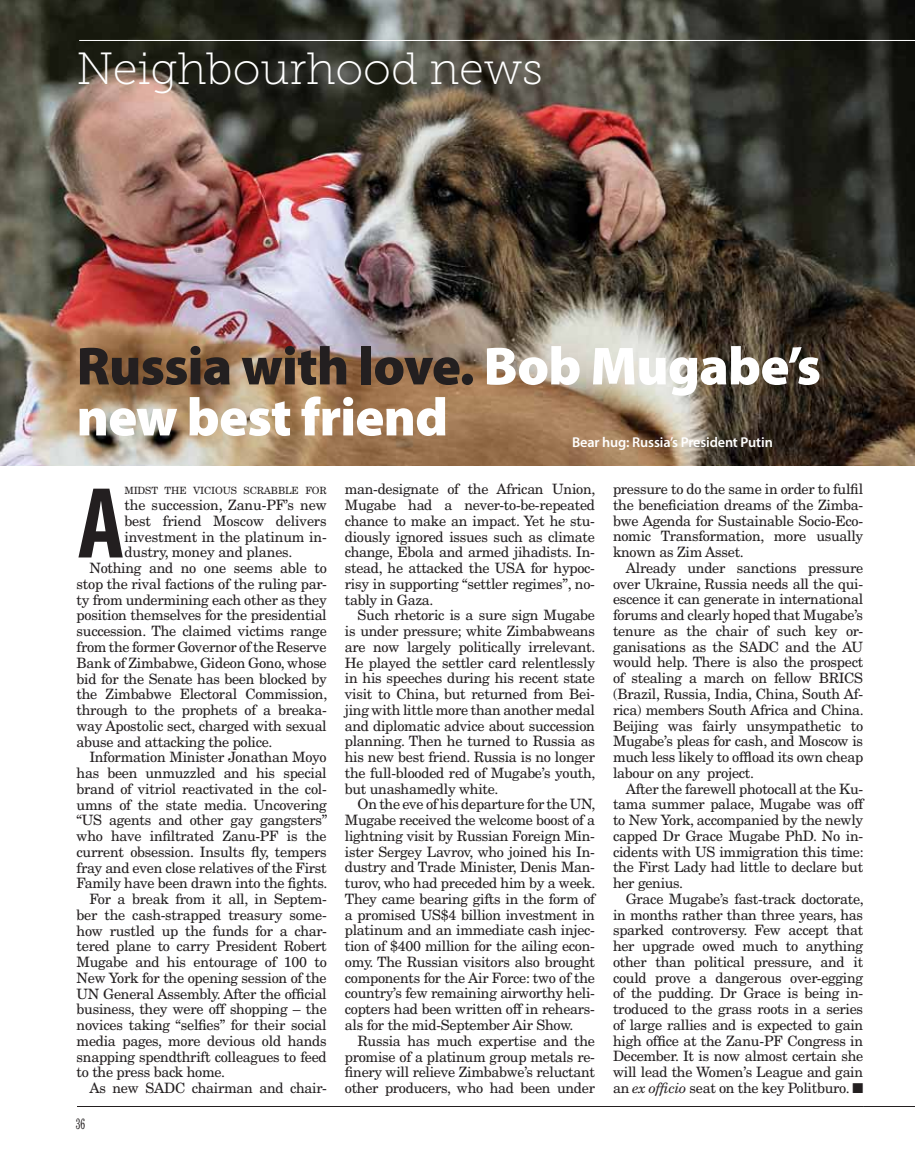
<style>
.page{position:relative;width:915px;height:1170px;background:#fff}
.page>*{position:absolute;margin:0;border:0;box-sizing:border-box;transform-origin:0 0}
.t1{font:700 condensed 102px "Myriad Pro";color:#231f20}
.t2{font:900 54px/51px "Myriad Pro";letter-spacing:-.015em;color:#fff}
.t3{font:45px "Museo Slab 100";color:#fff}
.t4{font:15px "New Century Schlbk LT Std";color:#231f20;scale:.56 1}
.t5{font:14.25px/15.8px "New Century Schlbk LT Std";letter-spacing:-.02em;color:#231f20;text-align:justify}
.t6{font:600 14.25px "Myriad Pro";letter-spacing:-.01em;color:#fff}
.t7{font:10.05px "New Century Schlbk LT Std";letter-spacing:-.015em;color:#231f20}
.s1{color:#231f20}
.s2{font-style:italic}
</style>
<div class="page">
<hr style="left:77px;top:1105px;width:786px;height:1px;background:#231f20">
<hr style="left:862px;top:1105px;width:52px;height:1px;background:#231f20">
<img style="left:0;top:0;width:914px;height:466px">
<hr style="left:79px;top:40px;width:835px;height:1px;background:#fff">
<h3 class="t3" style="left:77px;top:44px;width:467px">Neighbourhood news</h3>
<h2 class="t2" style="left:77px;top:338px;width:745px"><span class="s1">Russia with love.</span> Bob Mugabe’s new best friend</h2>
<p class="t6" style="left:572px;top:433px;width:202px">Bear hug: Russia’s President Putin</p>
<h1 class="t1" style="left:78px;top:459px;width:48px">A</h1>
<p class="t7" style="left:124px;top:484px;width:204px">MIDST THE VICIOUS SCRABBLE FOR</p>
<p class="t5" style="left:124px;top:497px;width:204px">the succession, Zanu-PF’s new</p>
<p class="t5" style="left:124px;top:513px;width:204px">best friend Moscow delivers</p>
<p class="t5" style="left:124px;top:528px;width:204px">investment in the platinum in-</p>
<p class="t5" style="left:124px;top:544px;width:169px">dustry, money and planes.</p>
<p class="t5" style="left:89px;top:560px;width:239px">Nothing and no one seems able to</p>
<p class="t5" style="left:77px;top:576px;width:251px">stop the rival factions of the ruling par-</p>
<p class="t5" style="left:77px;top:591px;width:251px">ty from undermining each other as they</p>
<p class="t5" style="left:77px;top:607px;width:251px">position themselves for the presidential</p>
<p class="t5" style="left:77px;top:623px;width:251px">succession. The claimed victims range</p>
<p class="t5" style="left:77px;top:639px;width:251px">from the former Governor of the Reserve</p>
<p class="t5" style="left:77px;top:654px;width:251px">Bank of Zimbabwe, Gideon Gono, whose</p>
<p class="t5" style="left:77px;top:670px;width:251px">bid for the Senate has been blocked by</p>
<p class="t5" style="left:77px;top:686px;width:252px">the Zimbabwe Electoral Commission,</p>
<p class="t5" style="left:77px;top:702px;width:251px">through to the prophets of a breaka-</p>
<p class="t5" style="left:77px;top:717px;width:251px">way Apostolic sect, charged with sexual</p>
<p class="t5" style="left:77px;top:733px;width:197px">abuse and attacking the police.</p>
<p class="t5" style="left:89px;top:749px;width:239px">Information Minister Jonathan Moyo</p>
<p class="t5" style="left:77px;top:765px;width:251px">has been unmuzzled and his special</p>
<p class="t5" style="left:77px;top:780px;width:251px">brand of vitriol reactivated in the col-</p>
<p class="t5" style="left:77px;top:796px;width:251px">umns of the state media. Uncovering</p>
<p class="t5" style="left:77px;top:812px;width:252px">“US agents and other gay gangsters”</p>
<p class="t5" style="left:77px;top:828px;width:251px">who have infiltrated Zanu-PF is the</p>
<p class="t5" style="left:77px;top:843px;width:251px">current obsession. Insults fly, tempers</p>
<p class="t5" style="left:77px;top:859px;width:251px">fray and even close relatives of the First</p>
<p class="t5" style="left:77px;top:875px;width:252px">Family have been drawn into the fights.</p>
<p class="t5" style="left:89px;top:891px;width:239px">For a break from it all, in Septem-</p>
<p class="t5" style="left:77px;top:906px;width:251px">ber the cash-strapped treasury some-</p>
<p class="t5" style="left:77px;top:922px;width:251px">how rustled up the funds for a char-</p>
<p class="t5" style="left:77px;top:938px;width:251px">tered plane to carry President Robert</p>
<p class="t5" style="left:77px;top:954px;width:251px">Mugabe and his entourage of 100 to</p>
<p class="t5" style="left:77px;top:969px;width:251px">New York for the opening session of the</p>
<p class="t5" style="left:77px;top:985px;width:251px">UN General Assembly. After the official</p>
<p class="t5" style="left:77px;top:1001px;width:251px">business, they were off shopping – the</p>
<p class="t5" style="left:77px;top:1017px;width:251px">novices taking “selfies” for their social</p>
<p class="t5" style="left:77px;top:1032px;width:251px">media pages, more devious old hands</p>
<p class="t5" style="left:77px;top:1048px;width:251px">snapping spendthrift colleagues to feed</p>
<p class="t5" style="left:77px;top:1064px;width:150px">to the press back home.</p>
<p class="t5" style="left:89px;top:1080px;width:239px">As new SADC chairman and chair-</p>
<p class="t4" style="left:76px;top:1114px;width:18px">36</p>
<p class="t5" style="left:345px;top:481px;width:252px">man-designate of the African Union, Mugabe had a never-to-be-repeated chance to make an impact. Yet he stu&shy;diously ignored issues such as climate change, Ebola and armed jihadists. In&shy;stead, he attacked the USA for hypoc&shy;risy in supporting “settler regimes”, no&shy;tably in Gaza.</p>
<p class="t5" style="left:345px;top:607px;width:252px;text-indent:13px">Such rhetoric is a sure sign Mugabe is under pressure; white Zimbabweans are now largely politically irrelevant.<br>He played the settler card relentlessly in his speeches during his recent state visit to China, but returned from Bei&shy;jing with little more than another medal and diplomatic advice about succession planning. Then he turned to Russia as his new best friend. Russia is no longer the full-blooded red of Mugabe’s youth, but unashamedly white.</p>
<p class="t5" style="left:345px;top:796px;width:252px;text-indent:13px">On the eve of his departure for the UN, Mugabe received the welcome boost of a lightning visit by Russian Foreign Min&shy;ister Sergey Lavrov, who joined his In&shy;dustry and Trade Minister, Denis Man&shy;turov, who had preceded him by a week.<br>They came bearing gifts in the form of a promised US$4 billion investment in platinum and an immediate cash injec&shy;tion of $400 million for the ailing econ&shy;omy. The Russian visitors also brought components for the Air Force: two of the country’s few remaining airworthy heli&shy;copters had been written off in rehears&shy;als for the mid-September Air Show.</p>
<p class="t5" style="left:345px;top:1032px;width:251px;text-indent:13px">Russia has much expertise and the promise of a platinum group metals re&shy;finery will relieve Zimbabwe’s reluctant other producers, who had been under</p>
<p class="t5" style="left:612px;top:481px;width:251px">pressure to do the same in order to fulfil the beneficiation dreams of the Zimba&shy;bwe Agenda for Sustainable Socio-Eco&shy;nomic Transformation, more usually known as Zim Asset.</p>
<p class="t5" style="left:612px;top:560px;width:252px;text-indent:13px">Already under sanctions pressure over Ukraine, Russia needs all the qui&shy;escence it can generate in international forums and clearly hoped that Mugabe’s tenure as the chair of such key or&shy;ganisations as the SADC and the AU would help. There is also the prospect of stealing a march on fellow BRICS (Brazil, Russia, India, China, South Af&shy;rica) members South Africa and China.<br>Beijing was fairly unsympathetic to Mugabe’s pleas for cash, and Moscow is much less likely to offload its own cheap labour on any project.</p>
<p class="t5" style="left:612px;top:780px;width:252px;text-indent:13px">After the farewell photocall at the Ku&shy;tama summer palace, Mugabe was off to New York, accompanied by the newly capped Dr Grace Mugabe PhD. No in&shy;cidents with US immigration this time: the First Lady had little to declare but her genius.</p>
<p class="t5" style="left:612px;top:890px;width:252px;text-indent:13px">Grace Mugabe’s fast-track doctorate, in months rather than three years, has sparked controversy. Few accept that her upgrade owed much to anything other than political pressure, and it could prove a dangerous over-egging of the pudding. Dr Grace is being in&shy;troduced to the grass roots in a series of large rallies and is expected to gain high office at the Zanu-PF Congress in December. It is now almost certain she will lead the Women’s League and gain an <span class="s2">ex officio</span> seat on the key Politburo. ■</p>
</div>
